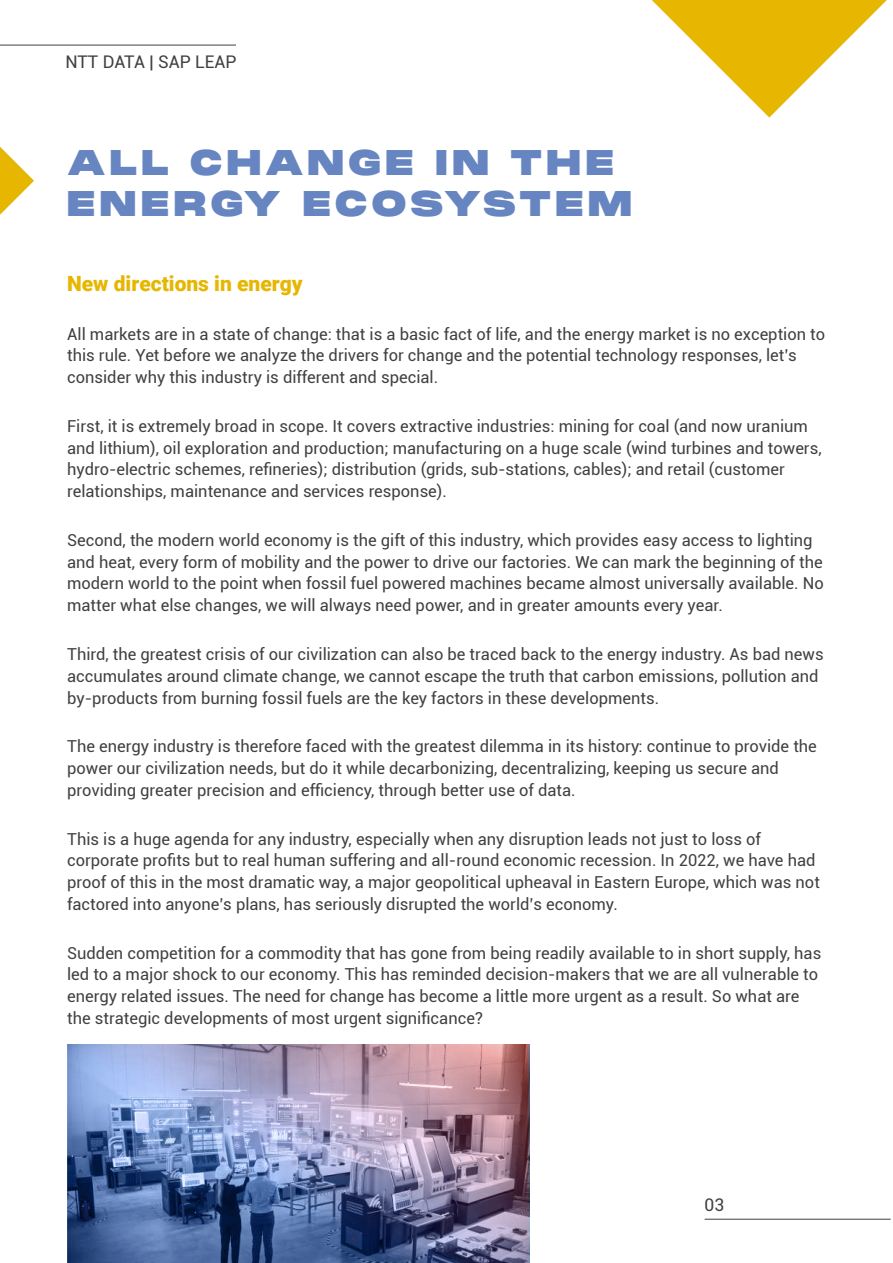
<style>
.page{position:relative;width:893px;height:1263px;background:#fff}
.page>*{position:absolute;margin:0;border:0;box-sizing:border-box;transform-origin:0 0}
.t1{font:800 34.5px/41.4px "Monument Extended";letter-spacing:.09em;color:#6785c1}
.t2{font:900 21px "Roboto";color:#e6b600}
.t3{font:17.4px "Roboto";color:#404040}
.t4{font:16.5px/21.8px "Roboto";color:#404040}
</style>
<div class="page">
<hr style="left:705px;top:1219px;width:186px;height:1px;background:#404040">
<hr style="left:0;top:45px;width:236px;height:1px;background:#404040">
<svg style="left:0;top:147px;width:34px;height:68px"></svg>
<svg style="left:652px;top:0;width:235px;height:118px"></svg>
<img style="left:68px;top:1044px;width:460px;height:219px">
<p class="t3" style="left:65px;top:49px;width:173px">NTT DATA | SAP LEAP</p>
<h1 class="t1" style="left:67px;top:141px;width:567px">ALL CHANGE IN THE<br>ENERGY ECOSYSTEM</h1>
<p class="t2" style="left:67px;top:269px;width:237px">New directions in energy</p>
<p class="t4" style="left:67px;top:322px;width:759px">All markets are in a state of change: that is a basic fact of life, and the energy market is no exception to this rule. Yet before we analyze the drivers for change and the potential technology responses, let’s consider why this industry is different and special.</p>
<p class="t4" style="left:67px;top:415px;width:756px">First, it is extremely broad in scope. It covers extractive industries: mining for coal (and now uranium and lithium), oil exploration and production; manufacturing on a huge scale (wind turbines and towers, hydro-electric schemes, refineries); distribution (grids, sub-stations, cables); and retail (customer relationships, maintenance and services response).</p>
<p class="t4" style="left:67px;top:529px;width:758px">Second, the modern world economy is the gift of this industry, which provides easy access to lighting and heat, every form of mobility and the power to drive our factories. We can mark the beginning of the modern world to the point when fossil fuel powered machines became almost universally available. No matter what else changes, we will always need power, and in greater amounts every year.</p>
<p class="t4" style="left:67px;top:643px;width:758px">Third, the greatest crisis of our civilization can also be traced back to the energy industry. As bad news accumulates around climate change, we cannot escape the truth that carbon emissions, pollution and by-products from burning fossil fuels are the key factors in these developments.</p>
<p class="t4" style="left:67px;top:735px;width:751px">The energy industry is therefore faced with the greatest dilemma in its history: continue to provide the power our civilization needs, but do it while decarbonizing, decentralizing, keeping us secure and providing greater precision and efficiency, through better use of data.</p>
<p class="t4" style="left:67px;top:827px;width:754px">This is a huge agenda for any industry, especially when any disruption leads not just to loss of corporate profits but to real human suffering and all-round economic recession. In 2022, we have had proof of this in the most dramatic way, a major geopolitical upheaval in Eastern Europe, which was not factored into anyone’s plans, has seriously disrupted the world’s economy.</p>
<p class="t4" style="left:67px;top:941px;width:756px">Sudden competition for a commodity that has gone from being readily available to in short supply, has led to a major shock to our economy. This has reminded decision-makers that we are all vulnerable to energy related issues. The need for change has become a little more urgent as a result. So what are the strategic developments of most urgent significance?</p>
<p class="t3" style="left:705px;top:1193px;width:21px">03</p>
</div>
